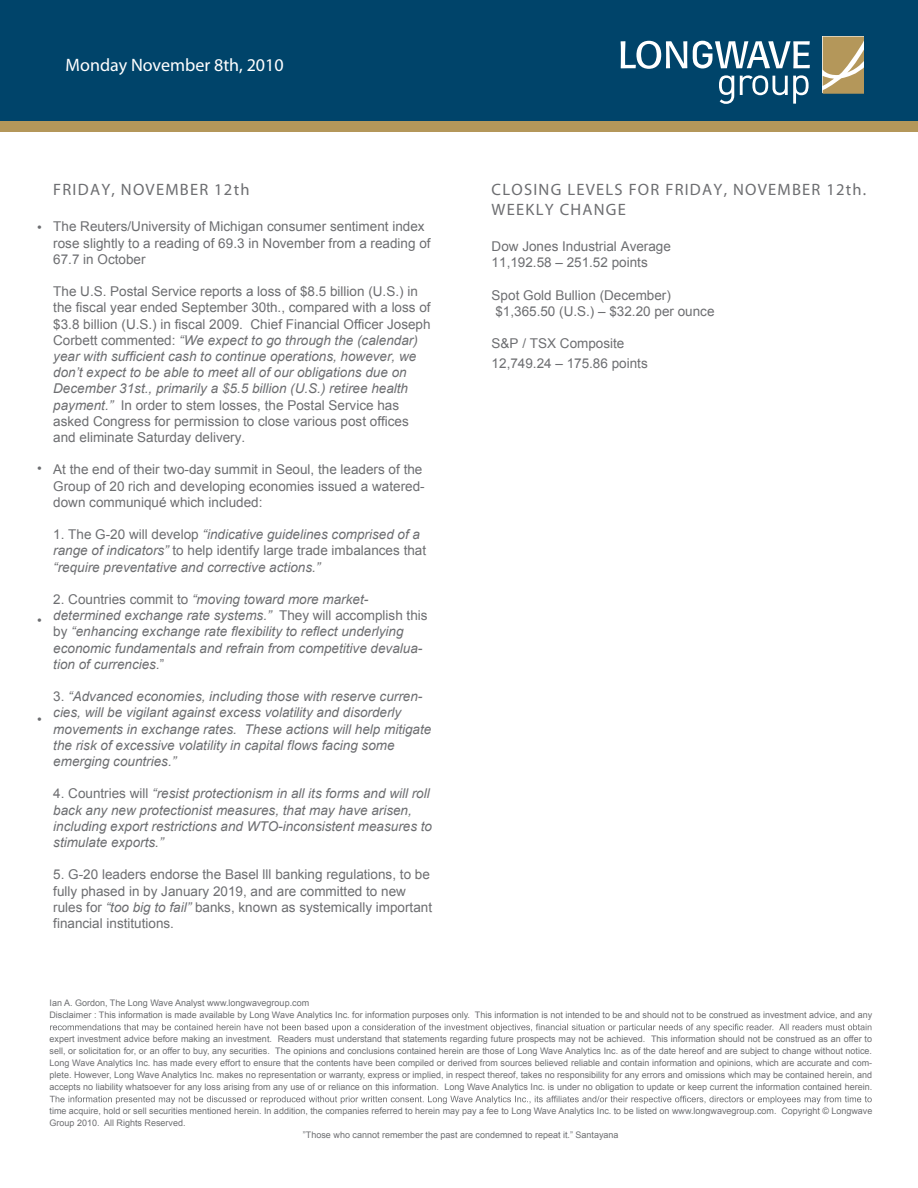
<style>
.page{position:relative;width:918px;height:1188px;background:#fff}
.page>*{position:absolute;margin:0;border:0;box-sizing:border-box;transform-origin:0 0}
.t1{font:18px "Myriad Pro";color:#fff}
.t2{font:16.5px/19.8px "Myriad Pro";letter-spacing:.075em;color:#6d6e71}
.t3{font:13.5px/16.2px "Arial";color:#6d6e71}
.t4{font:italic 13.5px/16.2px "Arial";color:#6d6e71}
.t5{font:9px/12px "Arial";color:#6d6e71}
.s1{font-style:italic}
.s2{font-style:normal}
</style>
<div class="page">
<div style="left:0;top:0;width:918px;height:123px;background:#00446a"></div>
<div style="left:0;top:122px;width:918px;height:10px;background:#b4975a"></div>
<svg style="left:621px;top:41px;width:66px;height:28px"></svg>
<svg style="left:693px;top:41px;width:117px;height:27px"></svg>
<svg style="left:719px;top:75px;width:15px;height:29px"></svg>
<svg style="left:740px;top:75px;width:69px;height:29px"></svg>
<svg style="left:823px;top:37px;width:41px;height:57px;background:#c0a877"></svg>
<svg style="left:50px;top:1024px;width:821px;height:8px"></svg>
<svg style="left:50px;top:1096px;width:822px;height:8px"></svg>
<h1 class="t1" style="left:66px;top:54px;width:220px">Monday November 8th, 2010</h1>
<h3 class="t3" style="left:37px;top:220px;width:6px">•</h3>
<h3 class="t3" style="left:37px;top:461px;width:6px">•</h3>
<h3 class="t3" style="left:37px;top:613px;width:6px">•</h3>
<h3 class="t3" style="left:37px;top:711px;width:6px">•</h3>
<h2 class="t2" style="left:53px;top:180px;width:198px">FRIDAY, NOVEMBER 12th</h2>
<h3 class="t3" style="left:53px;top:219px;width:379px">The Reuters/University of Michigan consumer sentiment index rose slightly to a reading of 69.3 in November from a reading of<br>67.7 in October</h3>
<p class="t3" style="left:53px;top:284px;width:379px">The U.S. Postal Service reports a loss of $8.5 billion (U.S.) in the fiscal year ended September 30th., compared with a loss of $3.8 billion (U.S.) in fiscal 2009. Chief Financial Officer Joseph Corbett commented: <span class="s1">“We expect to go through the (calendar) year with sufficient cash to continue operations, however, we don’t expect to be able to meet all of our obligations due on December 31st., primarily a $5.5 billion (U.S.) retiree health payment.”</span> In order to stem losses, the Postal Service has asked Congress for permission to close various post offices and eliminate Saturday delivery.</p>
<h3 class="t3" style="left:53px;top:462px;width:373px">At the end of their two-day summit in Seoul, the leaders of the<br>Group of 20 rich and developing economies issued a watered&shy;down communiqué which included:</h3>
<h3 class="t4" style="left:53px;top:527px;width:374px"><span class="s2">1. The G-20 will develop</span> “indicative guidelines comprised of a range of indicators” <span class="s2">to help identify large trade imbalances that </span>“require preventative and corrective actions.”</h3>
<p class="t4" style="left:53px;top:591px;width:376px"><span class="s2">2. Countries commit to</span> “moving toward more market&shy;determined exchange rate systems.” <span class="s2">They will accomplish this by</span> “enhancing exchange rate flexibility to reflect underlying economic fundamentals and refrain from competitive devalua&shy;tion of currencies.<span class="s2">”</span></p>
<p class="t4" style="left:53px;top:689px;width:380px"><span class="s2">3.</span> “Advanced economies, including those with reserve curren&shy;cies, will be vigilant against excess volatility and disorderly movements in exchange rates. These actions will help mitigate the risk of excessive volatility in capital flows facing some emerging countries.”</p>
<h3 class="t4" style="left:53px;top:786px;width:380px"><span class="s2">4. Countries will</span> “resist protectionism in all its forms and will roll back any new protectionist measures, that may have arisen, including export restrictions and WTO-inconsistent measures to stimulate exports.”</h3>
<h3 class="t3" style="left:53px;top:867px;width:380px">5. G-20 leaders endorse the Basel lll banking regulations, to be fully phased in by January 2019, and are committed to new rules for <span class="s1">“too big to fail”</span> banks, known as systemically important financial institutions.</h3>
<h2 class="t2" style="left:492px;top:180px;width:376px">CLOSING LEVELS FOR FRIDAY, NOVEMBER 12th.<br>WEEKLY CHANGE</h2>
<h3 class="t3" style="left:492px;top:239px;width:181px">Dow Jones Industrial Average<br>11,192.58 – 251.52 points</h3>
<h3 class="t3" style="left:492px;top:287px;width:224px">Spot Gold Bullion (December) $1,365.50 (U.S.) – $32.20 per ounce</h3>
<h3 class="t3" style="left:492px;top:334px;width:158px;line-height:19.8px">S&amp;P / TSX Composite<br>12,749.24 – 175.86 points</h3>
<p class="t5" style="left:50px;top:997px;width:824px">Ian A. Gordon, The Long Wave Analyst www.longwavegroup.com<br>Disclaimer : This information is made available by Long Wave Analytics Inc. for information purposes only. This information is not intended to be and should not to be construed as investment advice, and any</p>
<p class="t5" style="left:50px;top:1033px;width:824px;text-align:justify">expert investment advice before making an investment. Readers must understand that statements regarding future prospects may not be achieved. This information should not be construed as an offer to sell, or solicitation for, or an offer to buy, any securities. The opinions and conclusions contained herein are those of Long Wave Analytics Inc. as of the date hereof and are subject to change without notice.<br>Long Wave Analytics Inc. has made every effort to ensure that the contents have been compiled or derived from sources believed reliable and contain information and opinions, which are accurate and com&shy;plete. However, Long Wave Analytics Inc. makes no representation or warranty, express or implied, in respect thereof, takes no responsibility for any errors and omissions which may be contained herein, and accepts no liability whatsoever for any loss arising from any use of or reliance on this information. Long Wave Analytics Inc. is under no obligation to update or keep current the information contained herein.</p>
<p class="t5" style="left:50px;top:1105px;width:824px">time acquire, hold or sell securities mentioned herein. In addition, the companies referred to herein may pay a fee to Long Wave Analytics Inc. to be listed on www.longwavegroup.com. Copyright © Longwave</p>
<p class="t5" style="left:50px;top:1117px;width:138px">Group 2010. All Rights Reserved.</p>
<p class="t5" style="left:303px;top:1129px;width:317px">”Those who cannot remember the past are condemned to repeat it.” Santayana</p>
</div>
